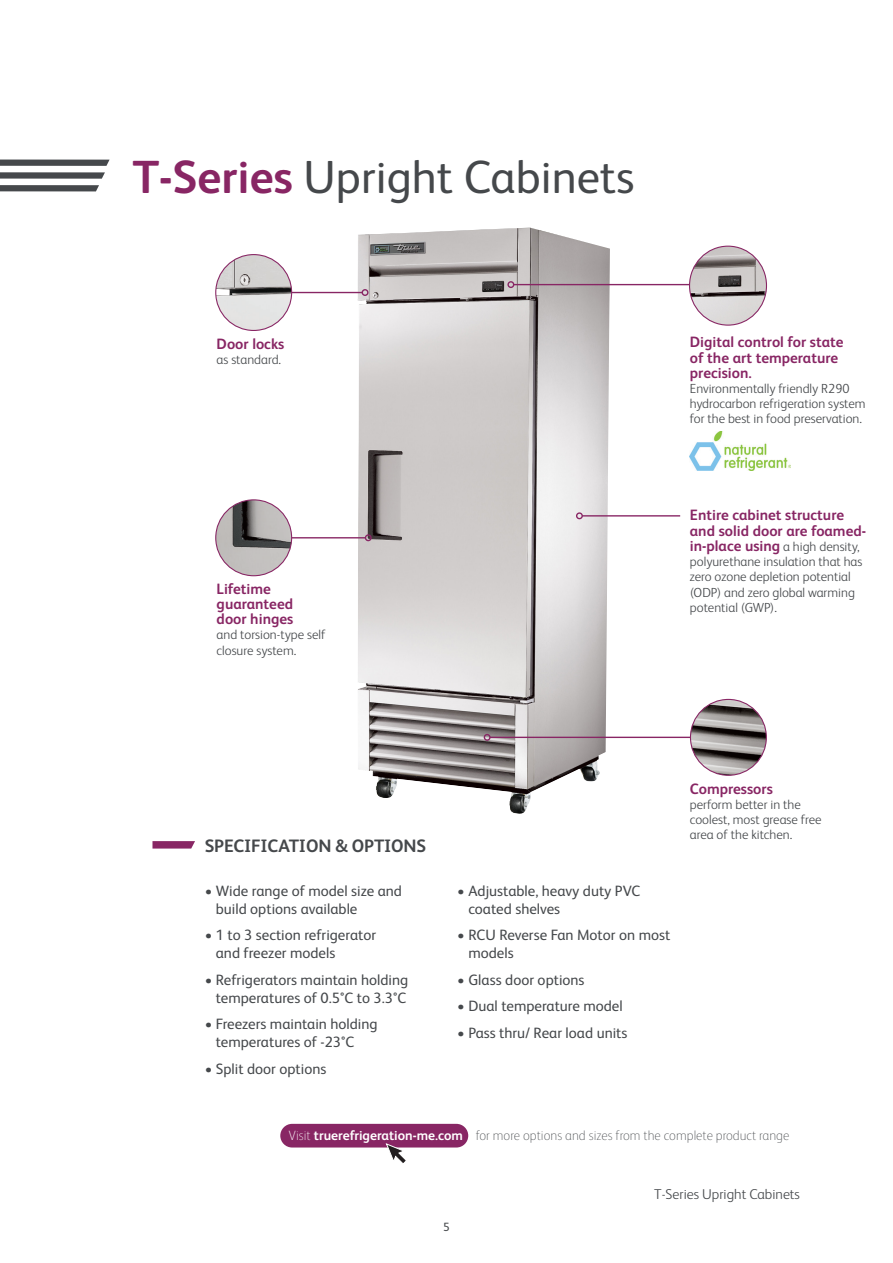
<style>
.page{position:relative;width:893px;height:1263px;background:#fff}
.page>*{position:absolute;margin:0;border:0;box-sizing:border-box;transform-origin:0 0}
.t1{font:46.5px "FS Albert Pro";color:#45484b}
.t2{font:700 18px "FS Albert Pro";letter-spacing:-.01em;color:#45484b}
.t3{font:15px/18px "FS Albert Pro";color:#45484b}
.t4{font:700 15px/15.3px "FS Albert Pro";color:#882664}
.t5{font:300 14.25px "FS Albert Pro";color:#45484b}
.t6{font:100 13.5px "FS Albert Pro";color:#45484b}
.t7{font:300 13.2px/15.3px "FS Albert Pro";color:#45484b}
.t8{font:12px "FS Albert Pro";color:#45484b}
.s1{font-weight:700;color:#882664}
.s2{font-weight:300;font-size:13.2px;color:#45484b}
.s3{color:#fff}
.s4{font-weight:700;color:#fff}
</style>
<div class="page">
<img style="left:357px;top:228px;width:253px;height:586px">
<hr style="left:258px;top:292px;width:104px;height:1px;background:#882664">
<div style="left:362px;top:289px;width:6px;height:7px;border:1px solid #882664;border-radius:50%"></div>
<hr style="left:514px;top:284px;width:190px;height:1px;background:#882664">
<div style="left:507px;top:281px;width:7px;height:7px;border:1px solid #882664;border-radius:50%"></div>
<hr style="left:282px;top:537px;width:83px;height:1px;background:#882664">
<div style="left:365px;top:534px;width:7px;height:7px;border:1px solid #882664;border-radius:50%"></div>
<hr style="left:582px;top:515px;width:98px;height:1px;background:#882664">
<div style="left:576px;top:512px;width:7px;height:7px;border:1px solid #882664;border-radius:50%"></div>
<hr style="left:490px;top:737px;width:214px;height:1px;background:#882664">
<div style="left:484px;top:734px;width:7px;height:7px;border:1px solid #882664;border-radius:50%"></div>
<img style="left:216px;top:255px;width:76px;height:75px">
<div style="left:215px;top:254px;width:77px;height:77px;border:1px solid #882664;border-radius:50%"></div>
<img style="left:216px;top:500px;width:76px;height:76px;border-radius:38px">
<div style="left:215px;top:499px;width:77px;height:77px;border:1px solid #882664;border-radius:50%"></div>
<img style="left:690px;top:699px;width:76px;height:76px;border-radius:38px">
<div style="left:690px;top:699px;width:77px;height:77px;border:1px solid #882664;border-radius:50%"></div>
<img style="left:689px;top:431px;width:102px;height:39px">
<img style="left:689px;top:246px;width:77px;height:78px">
<div style="left:689px;top:246px;width:78px;height:80px;border:1px solid #882664;border-radius:50%"></div>
<svg style="left:152px;top:841px;width:43px;height:7px"></svg>
<svg style="left:0;top:185px;width:99px;height:6px"></svg>
<svg style="left:0;top:172px;width:105px;height:7px"></svg>
<svg style="left:0;top:160px;width:110px;height:6px"></svg>
<div style="left:280px;top:1124px;width:188px;height:23px;background:#882664;border-radius:12px"></div>
<svg style="left:385px;top:1143px;width:23px;height:20px"></svg>
<p class="t1" style="left:132px;top:144px;width:504px"><span class="s1">T-Series</span> Upright Cabinets</p>
<p class="t4" style="left:217px;top:335px;width:69px">Door locks</p>
<p class="t7" style="left:217px;top:351px;width:66px">as standard.</p>
<p class="t4" style="left:217px;top:580px;width:78px">Lifetime guaranteed door hinges</p>
<p class="t7" style="left:217px;top:626px;width:110px">and torsion-type self closure system.</p>
<p class="t4" style="left:690px;top:334px;width:155px">Digital control for state of the art temperature precision.</p>
<p class="t7" style="left:690px;top:380px;width:177px">Environmentally friendly R290 hydrocarbon refrigeration system for the best in food preservation.</p>
<p class="t4" style="left:690px;top:507px;width:178px">Entire cabinet structure and solid door are foamed&shy;in-place using <span class="s2">a high density,</span></p>
<p class="t7" style="left:690px;top:553px;width:174px">polyurethane insulation that has zero ozone depletion potential (ODP) and zero global warming potential (GWP).</p>
<p class="t2" style="left:205px;top:833px;width:223px">SPECIFICATION &amp; OPTIONS</p>
<p class="t3" style="left:216px;top:880px;width:188px;text-indent:-11px">• Wide range of model size and build options available</p>
<p class="t3" style="left:216px;top:925px;width:162px;text-indent:-11px">• 1 to 3 section refrigerator and freezer models</p>
<p class="t3" style="left:205px;top:969px;width:205px;text-align:right">• Refrigerators maintain holding temperatures of 0.5°C to 3.3°C</p>
<p class="t3" style="left:216px;top:1014px;width:163px;text-indent:-11px">• Freezers maintain holding temperatures of -23°C</p>
<p class="t3" style="left:205px;top:1058px;width:123px">• Split door options</p>
<p class="t3" style="left:468px;top:880px;width:174px;text-indent:-11px">• Adjustable, heavy duty PVC coated shelves</p>
<p class="t3" style="left:468px;top:925px;width:203px;text-indent:-11px">• RCU Reverse Fan Motor on most models</p>
<p class="t3" style="left:457px;top:969px;width:129px">• Glass door options</p>
<p class="t3" style="left:457px;top:996px;width:167px">• Dual temperature model</p>
<p class="t3" style="left:457px;top:1022px;width:172px">• Pass thru/ Rear load units</p>
<p class="t4" style="left:690px;top:780px;width:84px">Compressors</p>
<p class="t7" style="left:690px;top:796px;width:133px">perform better in the coolest, most grease free area of the kitchen.</p>
<p class="t6" style="left:288px;top:1126px;width:502px"><span class="s3">Visit</span> <span class="s4">truerefrigeration-me.com</span> for more options and sizes from the complete product range</p>
<p class="t8" style="left:443px;top:1218px;width:8px">5</p>
<p class="t5" style="left:654px;top:1184px;width:147px">T-Series Upright Cabinets</p>
</div>
